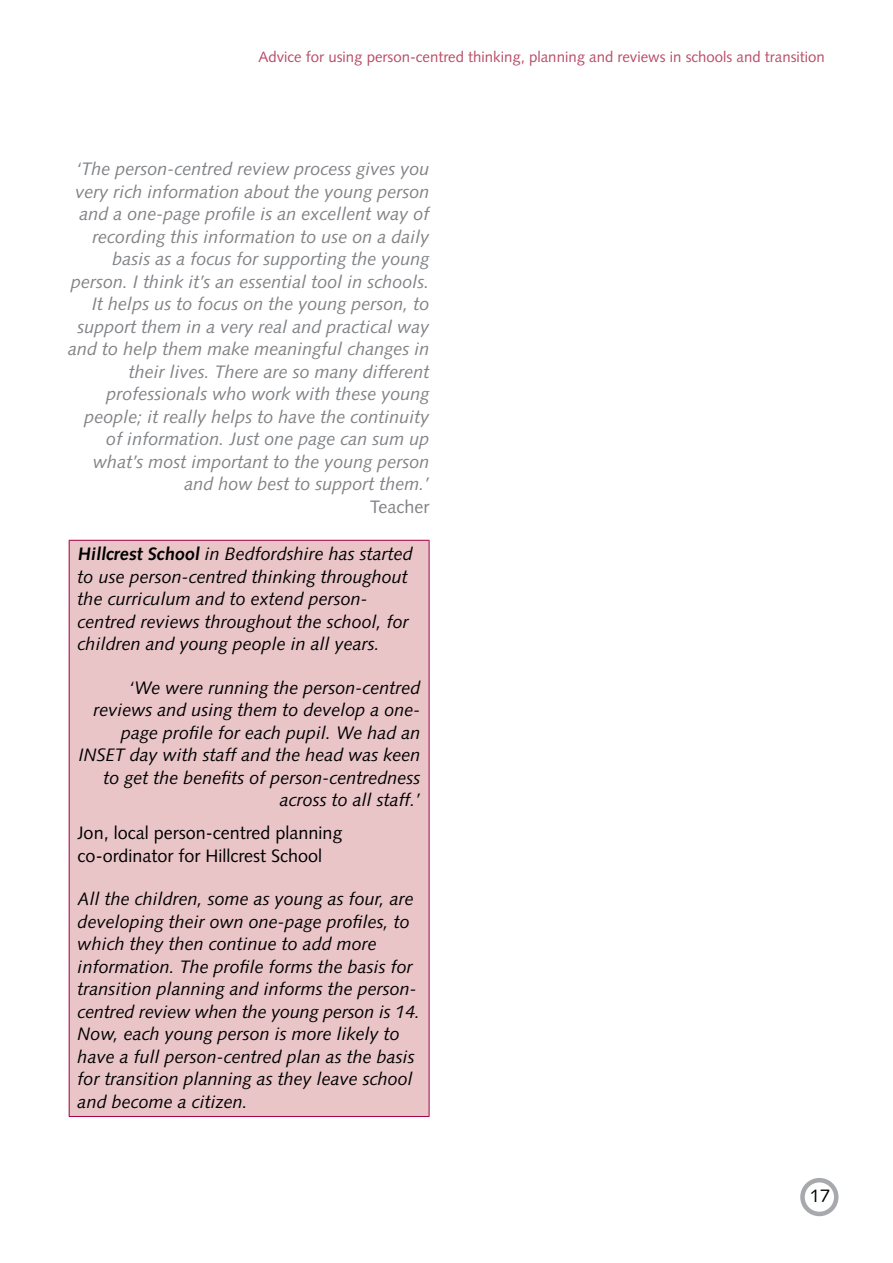
<style>
.page{position:relative;width:893px;height:1263px;background:#fff}
.page>*{position:absolute;margin:0;border:0;box-sizing:border-box;transform-origin:0 0}
.t1{font:18.15px "Syntax";color:#000}
.t2{font:italic 18px/22.5px "Syntax";color:#000}
.t3{font:italic 18px/22.5px "Syntax";color:#808285;text-align:right}
.t4{font:18px/22.5px "Syntax";color:#000}
.t5{font:18px "Syntax";color:#808285}
.t6{font:15px "Syntax";color:#b84d67}
.s1{font-weight:700}
</style>
<div class="page">
<div style="left:800px;top:1178px;width:38px;height:38px;border:4px solid #a7a9ac;border-radius:50%"></div>
<div style="left:69px;top:540px;width:360px;height:576px;background:#e9c5c8"></div>
<hr style="left:69px;top:540px;width:360px;height:1px;background:#a30046">
<hr style="left:69px;top:541px;width:1px;height:575px;background:#a30046">
<hr style="left:429px;top:541px;width:1px;height:575px;background:#a30046">
<hr style="left:69px;top:1116px;width:360px;height:1px;background:#a30046">
<p class="t6" style="left:258px;top:48px;width:568px">Advice for using person-centred thinking, planning and reviews in schools and transition</p>
<p class="t3" style="left:68px;top:158px;width:363px">‘The person-centred review process gives you very rich information about the young person and a one-page profile is an excellent way of recording this information to use on a daily basis as a focus for supporting the young person. I think it’s an essential tool in schools.<br>It helps us to focus on the young person, to support them in a very real and practical way and to help them make meaningful changes in their lives. There are so many different professionals who work with these young people; it really helps to have the continuity of information. Just one page can sum up what’s most important to the young person and how best to support them.’</p>
<p class="t5" style="left:370px;top:496px;width:61px">Teacher</p>
<p class="t2" style="left:78px;top:543px;width:337px"><span class="s1">Hillcrest School</span> in Bedfordshire has started to use person-centred thinking throughout the curriculum and to extend person&shy;centred reviews throughout the school, for children and young people in all years.</p>
<p class="t2" style="left:79px;top:676px;width:343px;text-align:right">‘We were running the person-centred reviews and using them to develop a one&shy;page profile for each pupil. We had an INSET day with staff and the head was keen to get the benefits of person-centredness across to all staff.’</p>
<p class="t4" style="left:78px;top:822px;width:266px">Jon, local person-centred planning co-ordinator for Hillcrest School</p>
<p class="t2" style="left:78px;top:888px;width:344px">All the children, some as young as four, are developing their own one-page profiles, to which they then continue to add more information. The profile forms the basis for transition planning and informs the person&shy;centred review when the young person is 14.<br>Now, each young person is more likely to have a full person-centred plan as the basis for transition planning as they leave school and become a citizen.</p>
<p class="t1" style="left:810px;top:1185px;width:22px">17</p>
</div>
